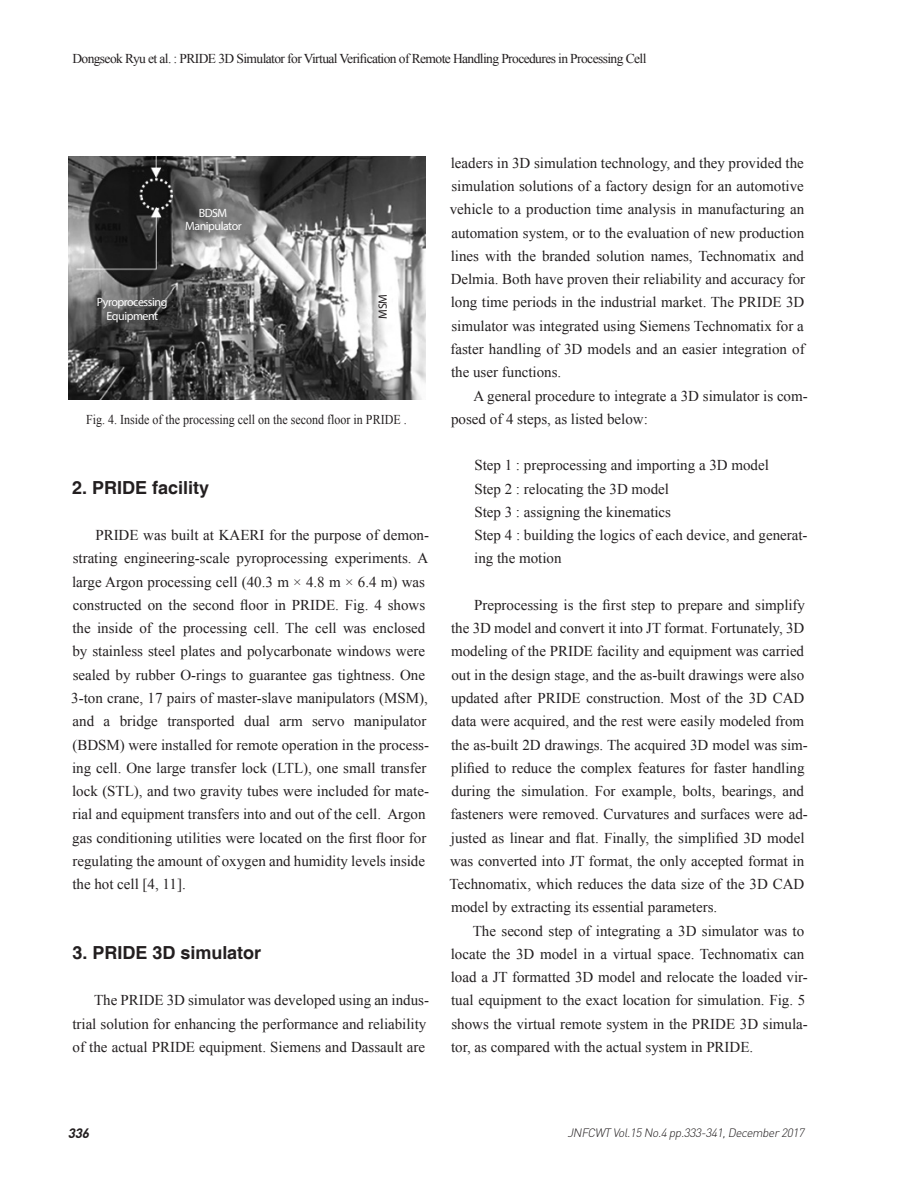
<style>
.page{position:relative;width:915px;height:1187px;background:#fff}
.page>*{position:absolute;margin:0;border:0;box-sizing:border-box;transform-origin:0 0}
.t1{font:700 18px "Helvetica";color:#231f20}
.t2{font:15px/23.2px "Times New Roman";color:#231f20}
.fig_표기{font:13.5px "Times New Roman";letter-spacing:-.045em;color:#231f20}
.fig_표기-2{font:13.5px "Times New Roman";color:#231f20;scale:.89 1}
.t3{font:italic 700 13.5px "DIN";color:#231f20}
.t4{font:italic 300 12px "DIN";color:#231f20}
.t5{font:12px "Myriad Pro";letter-spacing:-.04em;color:#fff}
.t6{font:12px "Myriad Pro";color:#231f20}
</style>
<div class="page">
<img style="left:68px;top:156px;width:357px;height:244px">
<p class="fig_표기" style="left:72px;top:49px;width:575px">Dongseok Ryu et al. : PRIDE 3D Simulator for Virtual Verification of Remote Handling Procedures in Processing Cell</p>
<p class="t5" style="left:198px;top:205px;width:30px">BDSM</p>
<p class="t5" style="left:185px;top:219px;width:58px">Manipulator</p>
<p class="t5" style="left:97px;top:295px;width:72px">Pyroprocessing</p>
<p class="t5" style="left:106px;top:308px;width:53px">Equipment</p>
<p class="t6" style="left:375px;top:318px;width:26px;rotate:-90deg">MSM</p>
<p class="fig_표기-2" style="left:86px;top:410px;width:361px">Fig. 4. Inside of the processing cell on the second floor in PRIDE .</p>
<p class="t1" style="left:72px;top:476px;width:138px">2. PRIDE facility</p>
<p class="t2" style="left:71px;top:523px;width:359px;text-indent:24px">PRIDE was built at KAERI for the purpose of demon&shy;strating engineering-scale pyroprocessing experiments. A large Argon processing cell (40.3 m × 4.8 m × 6.4 m) was constructed on the second floor in PRIDE. Fig. 4 shows the inside of the processing cell. The cell was enclosed by stainless steel plates and polycarbonate windows were sealed by rubber O-rings to guarantee gas tightness. One 3-ton crane, 17 pairs of master-slave manipulators (MSM), and a bridge transported dual arm servo manipulator (BDSM) were installed for remote operation in the process&shy;ing cell. One large transfer lock (LTL), one small transfer lock (STL), and two gravity tubes were included for mate&shy;rial and equipment transfers into and out of the cell. Argon gas conditioning utilities were located on the first floor for regulating the amount of oxygen and humidity levels inside the hot cell [4, 11].</p>
<p class="t1" style="left:72px;top:941px;width:190px">3. PRIDE 3D simulator</p>
<p class="t2" style="left:72px;top:988px;width:358px;text-indent:22px">The PRIDE 3D simulator was developed using an indus&shy;trial solution for enhancing the performance and reliability of the actual PRIDE equipment. Siemens and Dassault are</p>
<p class="t2" style="left:449px;top:151px;width:357px;text-align:justify">leaders in 3D simulation technology, and they provided the simulation solutions of a factory design for an automotive vehicle to a production time analysis in manufacturing an automation system, or to the evaluation of new production lines with the branded solution names, Technomatix and Delmia. Both have proven their reliability and accuracy for long time periods in the industrial market. The PRIDE 3D simulator was integrated using Siemens Technomatix for a faster handling of 3D models and an easier integration of the user functions.</p>
<p class="t2" style="left:451px;top:383px;width:358px;text-indent:22px">A general procedure to integrate a 3D simulator is com&shy;posed of 4 steps, as listed below:</p>
<p class="t2" style="left:474px;top:453px;width:296px">Step 1 : preprocessing and importing a 3D model</p>
<p class="t2" style="left:474px;top:476px;width:196px">Step 2 : relocating the 3D model</p>
<p class="t2" style="left:474px;top:500px;width:198px">Step 3 : assigning the kinematics</p>
<p class="t2" style="left:474px;top:523px;width:335px">Step 4 : building the logics of each device, and generat&shy;ing the motion</p>
<p class="t2" style="left:449px;top:593px;width:360px;text-indent:25px">Preprocessing is the first step to prepare and simplify the 3D model and convert it into JT format. Fortunately, 3D modeling of the PRIDE facility and equipment was carried out in the design stage, and the as-built drawings were also updated after PRIDE construction. Most of the 3D CAD data were acquired, and the rest were easily modeled from the as-built 2D drawings. The acquired 3D model was sim&shy;plified to reduce the complex features for faster handling during the simulation. For example, bolts, bearings, and fasteners were removed. Curvatures and surfaces were ad&shy;justed as linear and flat. Finally, the simplified 3D model was converted into JT format, the only accepted format in Technomatix, which reduces the data size of the 3D CAD model by extracting its essential parameters.</p>
<p class="t2" style="left:450px;top:918px;width:358px;text-indent:22px">The second step of integrating a 3D simulator was to locate the 3D model in a virtual space. Technomatix can load a JT formatted 3D model and relocate the loaded vir&shy;tual equipment to the exact location for simulation. Fig. 5 shows the virtual remote system in the PRIDE 3D simula&shy;tor, as compared with the actual system in PRIDE.</p>
<p class="t3" style="left:68px;top:1124px;width:26px">336</p>
<p class="t4" style="left:567px;top:1124px;width:241px">JNFCWT Vol.15 No.4 pp.333-341,December2017</p>
</div>
